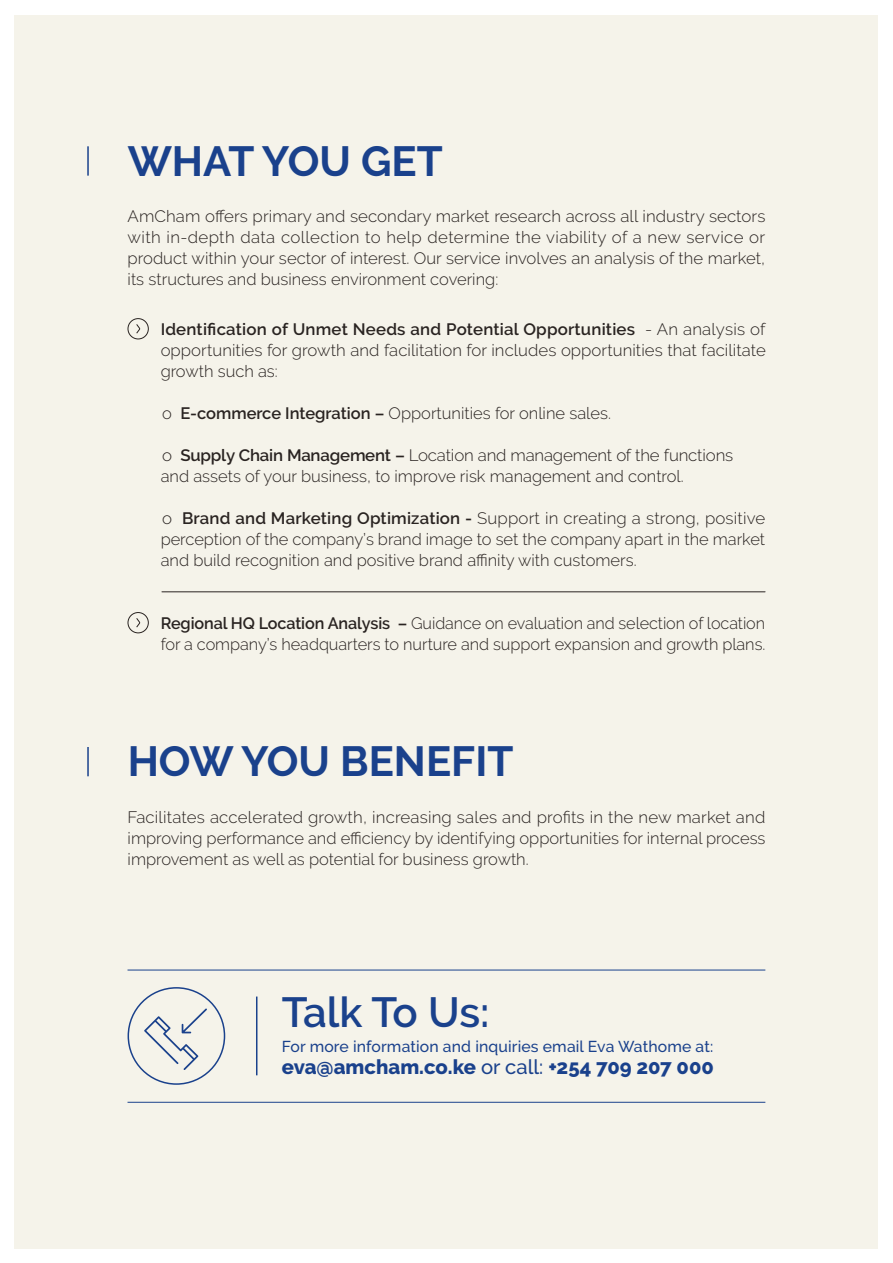
<style>
.page{position:relative;width:893px;height:1263px;background:#fff}
.page>*{position:absolute;margin:0;border:0;box-sizing:border-box;transform-origin:0 0}
.t1{font:700 42px "Raleway";color:#1a418c}
.t2{font:600 42px "Raleway";letter-spacing:-.01em;color:#1a418c}
.t3{font:800 20.25px "Raleway";color:#1a418c}
.t4{font:300 16.5px/21px "Raleway";color:#292321;text-align:justify}
.t5{font:500 15.75px "Raleway";letter-spacing:.01em;color:#1a418c}
.s1{font-weight:600}
.s2{font-weight:500}
</style>
<div class="page">
<div style="left:15px;top:15px;width:863px;height:1233px;background:#f5f3ea"></div>
<hr style="left:87px;top:146px;width:2px;height:30px;background:#1a418c">
<hr style="left:87px;top:747px;width:2px;height:29px;background:#1a418c">
<div style="left:128px;top:318px;width:21px;height:21px;border:1px solid #292321;border-radius:50%"></div>
<svg style="left:136px;top:324px;width:4px;height:10px"></svg>
<div style="left:128px;top:612px;width:21px;height:21px;border:1px solid #292321;border-radius:50%"></div>
<svg style="left:136px;top:618px;width:4px;height:10px"></svg>
<hr style="left:162px;top:592px;width:603px;height:1px;background:#292321">
<div style="left:128px;top:987px;width:97px;height:98px;border:2px solid #1a418c;border-radius:50%"></div>
<hr style="left:256px;top:996px;width:1px;height:79px;background:#1a418c">
<svg style="left:144px;top:1008px;width:63px;height:62px"></svg>
<hr style="left:128px;top:970px;width:637px;height:1px;background:#1a418c">
<hr style="left:128px;top:1102px;width:637px;height:1px;background:#1a418c">
<h1 class="t1" style="left:128px;top:137px;width:316px">WHAT YOU GET</h1>
<p class="t4" style="left:128px;top:206px;width:639px">AmCham offers primary and secondary market research across all industry sectors with in-depth data collection to help determine the viability of a new service or product within your sector of interest. Our service involves an analysis of the market, its structures and business environment covering:</p>
<p class="t4" style="left:161px;top:318px;width:607px"><span class="s1">Identification of Unmet Needs and Potential Opportunities</span> - An analysis of opportunities for growth and facilitation for includes opportunities that facilitate growth such as:</p>
<p class="t4" style="left:162px;top:402px;width:450px">o <span class="s1">E-commerce Integration –</span> Opportunities for online sales.</p>
<p class="t4" style="left:161px;top:444px;width:574px">o <span class="s1">Supply Chain Management –</span> Location and management of the functions and assets of your business, to improve risk management and control.</p>
<p class="t4" style="left:161px;top:507px;width:606px">o <span class="s1">Brand and Marketing Optimization -</span> Support in creating a strong, positive perception of the company’s brand image to set the company apart in the market and build recognition and positive brand affinity with customers.</p>
<p class="t4" style="left:161px;top:612px;width:606px"><span class="s1">Regional HQ Location Analysis –</span> Guidance on evaluation and selection of location for a company’s headquarters to nurture and support expansion and growth plans.</p>
<h1 class="t1" style="left:128px;top:737px;width:387px">HOW YOU BENEFIT</h1>
<p class="t4" style="left:128px;top:806px;width:639px">Facilitates accelerated growth, increasing sales and profits in the new market and improving performance and efficiency by identifying opportunities for internal process improvement as well as potential for business growth.</p>
<h1 class="t2" style="left:282px;top:988px;width:209px">Talk To Us:</h1>
<p class="t5" style="left:282px;top:1037px;width:433px">For more information and inquiries email Eva Wathome at:</p>
<p class="t3" style="left:282px;top:1055px;width:434px">eva@amcham.co.ke <span class="s2">or call:</span> +254 709 207 000</p>
</div>
